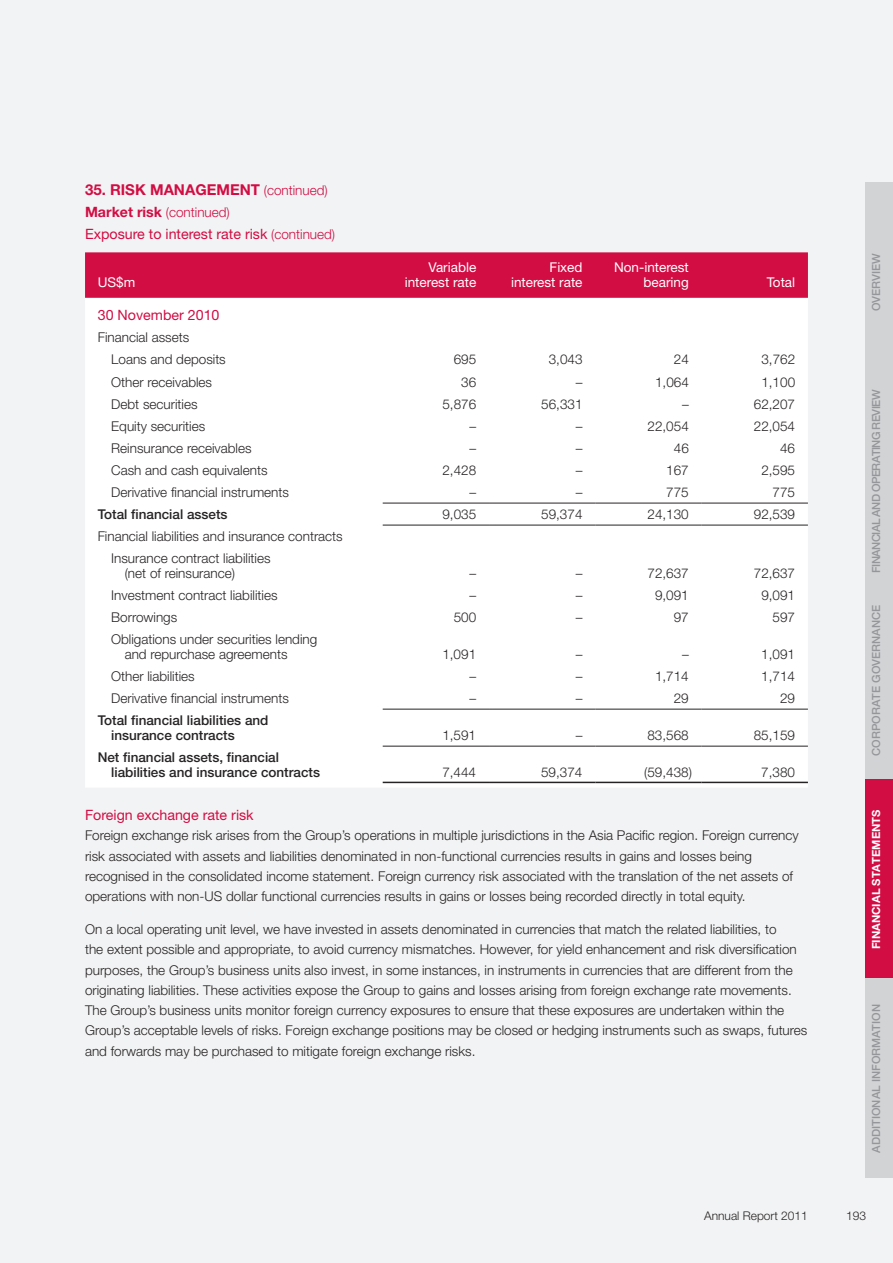
<style>
.page{position:relative;width:893px;height:1263px;background:#f2f3f4}
.page>*{position:absolute;margin:0;border:0;box-sizing:border-box;transform-origin:0 0}
.t1{font:700 15px "Helvetica Neue LT Std";color:#d20d44}
.t2{font:14.25px "Helvetica Neue LT Std";color:#d20d44}
.t3{font:300 13.5px/20.2px "Helvetica Neue LT Std";color:#262324}
.t4{font:500 13.5px/15px "Helvetica Neue LT Std";color:#262324}
.t5{font:13.5px/15px "Helvetica Neue LT Std";color:#fff;text-align:right}
.t6{font:300 13.5px "Helvetica Neue LT Std";color:#d20d44}
.t7{font:300 12px "Helvetica Neue LT Std";color:#262324}
.t8{font:500 11.25px "Helvetica Neue LT Std";color:#949699}
.t9{font:500 11.25px "Helvetica Neue LT Std";letter-spacing:-.05em;color:#949699}
.t10{font:700 11.25px "Helvetica Neue LT Std";color:#fff}
.s1{font-weight:700;font-size:14.25px}
.s2{font-weight:300;font-size:13.5px}
</style>
<div class="page">
<div style="left:865px;top:183px;width:28px;height:199px;background:#d2d3d5"></div>
<div style="left:865px;top:382px;width:28px;height:199px;background:#d2d3d5"></div>
<div style="left:865px;top:581px;width:28px;height:199px;background:#d2d3d5"></div>
<div style="left:865px;top:780px;width:28px;height:199px;background:#d20d44"></div>
<div style="left:865px;top:979px;width:28px;height:199px;background:#d2d3d5"></div>
<div style="left:85px;top:252px;width:723px;height:46px;background:#d20d44"></div>
<div style="left:85px;top:298px;width:723px;height:489px;background:#fff"></div>
<hr style="left:383px;top:525px;width:106px;height:1px;background:#262324">
<hr style="left:489px;top:525px;width:106px;height:1px;background:#262324">
<hr style="left:595px;top:525px;width:107px;height:1px;background:#262324">
<hr style="left:702px;top:525px;width:106px;height:1px;background:#262324">
<hr style="left:383px;top:709px;width:106px;height:1px;background:#262324">
<hr style="left:489px;top:709px;width:106px;height:1px;background:#262324">
<hr style="left:595px;top:709px;width:107px;height:1px;background:#262324">
<hr style="left:702px;top:709px;width:106px;height:1px;background:#262324">
<hr style="left:383px;top:746px;width:106px;height:1px;background:#262324">
<hr style="left:489px;top:746px;width:106px;height:1px;background:#262324">
<hr style="left:595px;top:746px;width:107px;height:1px;background:#262324">
<hr style="left:702px;top:746px;width:106px;height:1px;background:#262324">
<hr style="left:383px;top:503px;width:106px;height:1px;background:#262324">
<hr style="left:489px;top:503px;width:106px;height:1px;background:#262324">
<hr style="left:595px;top:503px;width:107px;height:1px;background:#262324">
<hr style="left:702px;top:503px;width:106px;height:1px;background:#262324">
<hr style="left:383px;top:782px;width:106px;height:1px;background:#262324">
<hr style="left:489px;top:782px;width:106px;height:1px;background:#262324">
<hr style="left:595px;top:782px;width:107px;height:1px;background:#262324">
<hr style="left:702px;top:782px;width:106px;height:1px;background:#262324">
<p class="t1" style="left:85px;top:181px;width:45px">35. RISK</p>
<p class="t1" style="left:150px;top:181px;width:12px">MANAGEMENT</p>
<p class="t6" style="left:264px;top:182px;width:66px">(continued)</p>
<p class="t6" style="left:85px;top:204px;width:146px"><span class="s1">MARKET RISK</span> (continued)</p>
<p class="t2" style="left:85px;top:226px;width:252px">Exposure to interest rate risk <span class="s2">(continued)</span></p>
<p class="t5" style="left:98px;top:275px;width:39px">US$m</p>
<p class="t2" style="left:98px;top:307px;width:123px">30 November 2010</p>
<p class="t3" style="left:111px;top:326px;width:116px;line-height:22px;text-indent:-14px">Financial assets<br>Loans and deposits</p>
<p class="t5" style="left:405px;top:260px;width:73px">Variable interest rate</p>
<p class="t5" style="left:511px;top:260px;width:73px">Fixed interest rate</p>
<p class="t5" style="left:614px;top:260px;width:76px">Non-interest bearing</p>
<p class="t5" style="left:767px;top:275px;width:30px">Total</p>
<p class="t3" style="left:454px;top:349px;width:24px">695</p>
<p class="t3" style="left:549px;top:349px;width:35px">3,043</p>
<p class="t3" style="left:674px;top:349px;width:17px">24</p>
<p class="t3" style="left:761px;top:349px;width:35px">3,762</p>
<p class="t3" style="left:111px;top:371px;width:102px">Other receivables</p>
<p class="t3" style="left:461px;top:371px;width:17px">36</p>
<p class="t3" style="left:576px;top:371px;width:8px">–</p>
<p class="t3" style="left:655px;top:371px;width:35px">1,064</p>
<p class="t3" style="left:761px;top:371px;width:35px">1,100</p>
<p class="t3" style="left:111px;top:393px;width:88px">Debt securities</p>
<p class="t3" style="left:442px;top:393px;width:35px">5,876</p>
<p class="t3" style="left:541px;top:393px;width:43px">56,331</p>
<p class="t3" style="left:682px;top:393px;width:8px">–</p>
<p class="t3" style="left:754px;top:393px;width:43px">62,207</p>
<p class="t3" style="left:111px;top:415px;width:96px">Equity securities</p>
<p class="t3" style="left:469px;top:415px;width:8px">–</p>
<p class="t3" style="left:576px;top:415px;width:8px">–</p>
<p class="t3" style="left:648px;top:415px;width:43px">22,054</p>
<p class="t3" style="left:754px;top:415px;width:43px">22,054</p>
<p class="t3" style="left:111px;top:437px;width:142px">Reinsurance receivables</p>
<p class="t3" style="left:469px;top:437px;width:8px">–</p>
<p class="t3" style="left:576px;top:437px;width:8px">–</p>
<p class="t3" style="left:674px;top:437px;width:17px">46</p>
<p class="t3" style="left:780px;top:437px;width:17px">46</p>
<p class="t3" style="left:111px;top:459px;width:158px">Cash and cash equivalents</p>
<p class="t3" style="left:442px;top:459px;width:35px">2,428</p>
<p class="t3" style="left:576px;top:459px;width:8px">–</p>
<p class="t3" style="left:666px;top:459px;width:24px">167</p>
<p class="t3" style="left:761px;top:459px;width:35px">2,595</p>
<p class="t3" style="left:111px;top:481px;width:179px">Derivative financial instruments</p>
<p class="t3" style="left:469px;top:481px;width:8px">–</p>
<p class="t3" style="left:576px;top:481px;width:8px">–</p>
<p class="t3" style="left:666px;top:481px;width:24px">775</p>
<p class="t3" style="left:773px;top:481px;width:24px">775</p>
<p class="t4" style="left:98px;top:506px;width:131px">Total financial assets</p>
<p class="t3" style="left:442px;top:503px;width:35px">9,035</p>
<p class="t3" style="left:541px;top:503px;width:43px">59,374</p>
<p class="t3" style="left:647px;top:503px;width:43px">24,130</p>
<p class="t3" style="left:754px;top:503px;width:43px">92,539</p>
<p class="t3" style="left:111px;top:524px;width:233px;line-height:22px;text-indent:-14px">Financial liabilities and insurance contracts<br>Insurance contract liabilities</p>
<p class="t3" style="left:125px;top:562px;width:112px">(net of reinsurance)</p>
<p class="t3" style="left:469px;top:562px;width:8px">–</p>
<p class="t3" style="left:576px;top:562px;width:8px">–</p>
<p class="t3" style="left:647px;top:562px;width:43px">72,637</p>
<p class="t3" style="left:754px;top:562px;width:43px">72,637</p>
<p class="t3" style="left:111px;top:584px;width:168px">Investment contract liabilities</p>
<p class="t3" style="left:469px;top:584px;width:8px">–</p>
<p class="t3" style="left:576px;top:584px;width:8px">–</p>
<p class="t3" style="left:655px;top:584px;width:35px">9,091</p>
<p class="t3" style="left:761px;top:584px;width:35px">9,091</p>
<p class="t3" style="left:111px;top:606px;width:68px">Borrowings</p>
<p class="t3" style="left:454px;top:606px;width:24px">500</p>
<p class="t3" style="left:576px;top:606px;width:8px">–</p>
<p class="t3" style="left:674px;top:606px;width:17px">97</p>
<p class="t3" style="left:773px;top:606px;width:24px">597</p>
<p class="t3" style="left:125px;top:631px;width:194px;line-height:15px;text-indent:-14px">Obligations under securities lending and repurchase agreements</p>
<p class="t3" style="left:442px;top:643px;width:35px">1,091</p>
<p class="t3" style="left:576px;top:643px;width:8px">–</p>
<p class="t3" style="left:682px;top:643px;width:8px">–</p>
<p class="t3" style="left:761px;top:643px;width:35px">1,091</p>
<p class="t3" style="left:111px;top:665px;width:85px">Other liabilities</p>
<p class="t3" style="left:469px;top:665px;width:8px">–</p>
<p class="t3" style="left:576px;top:665px;width:8px">–</p>
<p class="t3" style="left:655px;top:665px;width:35px">1,714</p>
<p class="t3" style="left:761px;top:665px;width:35px">1,714</p>
<p class="t3" style="left:111px;top:687px;width:179px">Derivative financial instruments</p>
<p class="t3" style="left:469px;top:687px;width:8px">–</p>
<p class="t3" style="left:576px;top:687px;width:8px">–</p>
<p class="t3" style="left:674px;top:687px;width:17px">29</p>
<p class="t3" style="left:780px;top:687px;width:17px">29</p>
<p class="t4" style="left:111px;top:712px;width:159px;text-indent:-14px">Total financial liabilities and insurance contracts</p>
<p class="t3" style="left:442px;top:724px;width:35px">1,591</p>
<p class="t3" style="left:576px;top:724px;width:8px">–</p>
<p class="t3" style="left:647px;top:724px;width:43px">83,568</p>
<p class="t3" style="left:754px;top:724px;width:43px">85,159</p>
<p class="t4" style="left:111px;top:749px;width:210px;text-indent:-14px">Net financial assets, financial liabilities and insurance contracts</p>
<p class="t3" style="left:442px;top:761px;width:35px">7,444</p>
<p class="t3" style="left:541px;top:761px;width:43px">59,374</p>
<p class="t3" style="left:644px;top:761px;width:49px">(59,438)</p>
<p class="t3" style="left:761px;top:761px;width:35px">7,380</p>
<p class="t2" style="left:85px;top:806px;width:170px">Foreign exchange rate risk</p>
<p class="t3" style="left:85px;top:825px;width:715px">Foreign exchange risk arises from the Group’s operations in multiple jurisdictions in the Asia Pacific region. Foreign currency risk associated with assets and liabilities denominated in non-functional currencies results in gains and losses being recognised in the consolidated income statement. Foreign currency risk associated with the translation of the net assets of operations with non-US dollar functional currencies results in gains or losses being recorded directly in total equity.</p>
<p class="t3" style="left:85px;top:919px;width:724px">On a local operating unit level, we have invested in assets denominated in currencies that match the related liabilities, to<br>the extent possible and appropriate, to avoid currency mismatches. However, for yield enhancement and risk diversification purposes, the Group’s business units also invest, in some instances, in instruments in currencies that are different from the originating liabilities. These activities expose the Group to gains and losses arising from foreign exchange rate movements.<br>The Group’s business units monitor foreign currency exposures to ensure that these exposures are undertaken within the Group’s acceptable levels of risks. Foreign exchange positions may be closed or hedging instruments such as swaps, futures and forwards may be purchased to mitigate foreign exchange risks.</p>
<p class="t8" style="left:869px;top:311px;width:60px;rotate:-90deg">OVERVIEW</p>
<p class="t9" style="left:869px;top:573px;width:185px;rotate:-90deg">FINANCIAL AND OPERATING REVIEW</p>
<p class="t8" style="left:869px;top:756px;width:152px;rotate:-90deg">CORPORATE GOVERNANCE</p>
<p class="t10" style="left:869px;top:949px;width:141px;rotate:-90deg">FINANCIAL STATEMENTS</p>
<p class="t8" style="left:869px;top:1153px;width:150px;rotate:-90deg">ADDITIONAL INFORMATION</p>
<p class="t7" style="left:704px;top:1208px;width:105px">Annual Report 2011</p>
<p class="t7" style="left:846px;top:1208px;width:22px">193</p>
</div>
